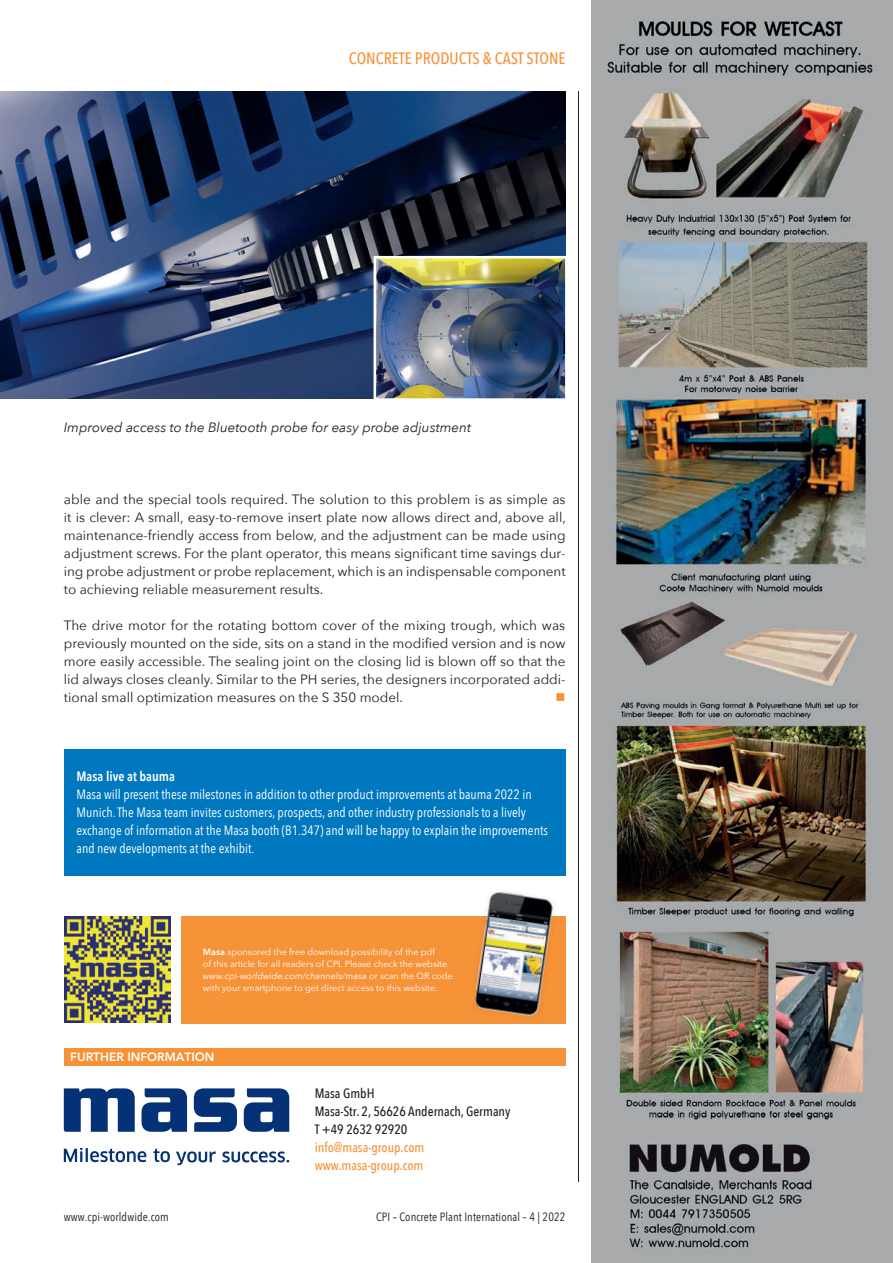
<style>
.page{position:relative;width:893px;height:1263px;background:#fff}
.page>*{position:absolute;margin:0;border:0;box-sizing:border-box;transform-origin:0 0}
.t1{font:500 16.5px "Avenir Next Condensed";color:#f69238}
.t2{font:13.5px/18px "Avenir Next";color:#231f20;text-align:justify}
.t3{font:13.5px/18px "Avenir Next Condensed";color:#fff}
.t4{font:italic 13.5px "Avenir Next";color:#231f20}
.t5{font:500 13.5px/18px "Avenir Next Condensed";color:#231f20}
.t6{font:500 13.5px/18px "Avenir Next Condensed";color:#f69238}
.t7{font:600 13.5px "Avenir Next Condensed";color:#fff}
.t8{font:13.5px "Wingdings";color:#f69238}
.t9{font:12px "Avenir Next Condensed";letter-spacing:.01em;color:#231f20}
.t10{font:800 12px "Avenir";color:#fff}
.t11{font:9px/12px "Avenir Next";color:#fff}
.s1{font-weight:600}
.s2{font-style:italic}
</style>
<div class="page">
<hr style="left:578px;top:91px;width:1px;height:1091px;background:#231f20">
<div style="left:64px;top:1048px;width:502px;height:17px;background:#f69238"></div>
<svg style="left:64px;top:1148px;width:82px;height:14px"></svg>
<svg style="left:153px;top:1149px;width:17px;height:13px"></svg>
<svg style="left:176px;top:1151px;width:40px;height:14px"></svg>
<svg style="left:222px;top:1151px;width:67px;height:11px"></svg>
<svg style="left:194px;top:1088px;width:43px;height:44px"></svg>
<svg style="left:244px;top:1088px;width:45px;height:44px;background:#355990"></svg>
<svg style="left:142px;top:1088px;width:45px;height:44px;background:#345990"></svg>
<svg style="left:64px;top:1088px;width:71px;height:44px"></svg>
<div style="left:64px;top:749px;width:502px;height:127px;background:#0078c0"></div>
<div style="left:182px;top:916px;width:384px;height:108px;background:#f69238"></div>
<img style="left:64px;top:916px;width:107px;height:107px">
<img style="left:486px;top:891px;width:69px;height:25px">
<img style="left:474px;top:916px;width:79px;height:100px">
<svg style="left:0;top:91px;width:566px;height:308px;background:#2a3d61"></svg>
<img style="left:374px;top:256px;width:192px;height:143px">
<img style="left:591px;top:0;width:302px;height:1263px">
<p class="t1" style="left:349px;top:49px;width:218px">CONCRETE PRODUCTS &amp; CAST STONE</p>
<p class="t4" style="left:64px;top:416px;width:409px">Improved access to the Bluetooth probe for easy probe adjustment</p>
<p class="t2" style="left:64px;top:490px;width:504px">able and the special tools required. The solution to this problem is as simple as it is clever: A small, easy-to-remove insert plate now allows direct and, above all, maintenance-friendly access from below, and the adjustment can be made using adjustment screws. For the plant operator, this means significant time savings dur&shy;ing probe adjustment or probe replacement, which is an indispensable component to achieving reliable measurement results.</p>
<p class="t2" style="left:64px;top:616px;width:503px">The drive motor for the rotating bottom cover of the mixing trough, which was previously mounted on the side, sits on a stand in the modified version and is now more easily accessible. The sealing joint on the closing lid is blown off so that the lid always closes cleanly. Similar to the PH series, the designers incorporated addi&shy;tional small optimization measures on the S 350 model.</p>
<p class="t8" style="left:555px;top:690px;width:12px">■</p>
<p class="t7" style="left:77px;top:765px;width:100px">Masa live at bauma</p>
<p class="t3" style="left:77px;top:785px;width:473px">Masa will present these milestones in addition to other product improvements at bauma 2022 in Munich. The Masa team invites customers, prospects, and other industry professionals to a lively exchange of information at the Masa booth (B1.347) and will be happy to explain the improvements and new developments at the exhibit.</p>
<p class="t11" style="left:203px;top:945px;width:251px"><span class="s1">Masa</span> sponsored the free download possibility of the pdf<br>of this article for all readers of CPI. Please check the website <span class="s2">www.cpi-worldwide.com/channels/masa</span> or scan the QR code with your smartphone to get direct access to this website.</p>
<p class="t10" style="left:70px;top:1047px;width:146px">FURTHER INFORMATION</p>
<p class="t5" style="left:315px;top:1084px;width:197px">Masa GmbH<br>Masa-Str. 2, 56626 Andernach, Germany<br>T +49 2632 92920</p>
<p class="t6" style="left:315px;top:1138px;width:111px">info@masa-group.com www.masa-group.com</p>
<p class="t9" style="left:64px;top:1207px;width:107px">www.cpi-worldwide.com</p>
<p class="t9" style="left:376px;top:1207px;width:191px">CPI – Concrete Plant International – 4 | 2022</p>
</div>
